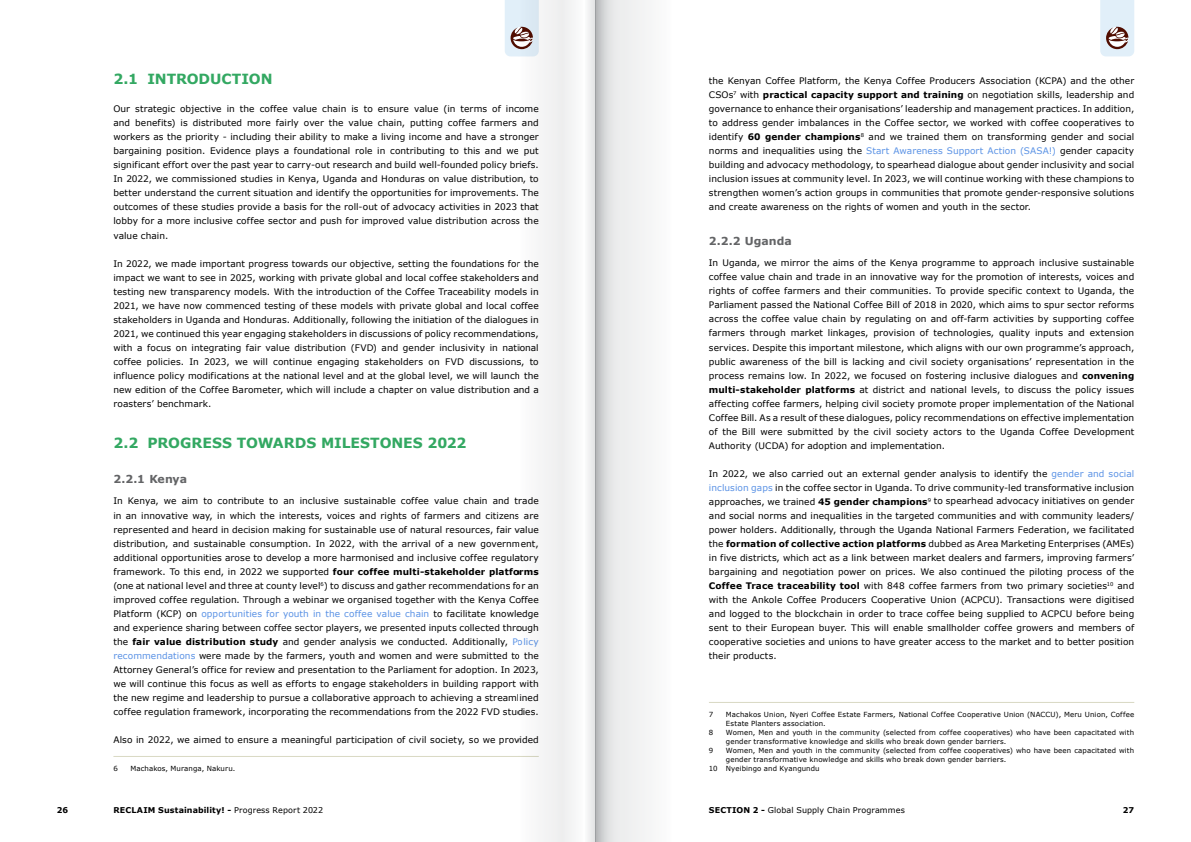
<style>
.page{position:relative;width:1191px;height:842px;background:#fff}
.page>*{position:absolute;margin:0;border:0;box-sizing:border-box;transform-origin:0 0}
.t1{font:700 14px "Verdana";letter-spacing:-.005em;color:#33a862}
.t2{font:700 11px "Verdana";color:#636466}
.t3{font:9px/14px "Verdana";letter-spacing:.01em;color:#000;text-align:justify}
.t4{font:700 8px "Verdana";letter-spacing:.015em;color:#000}
.t5{font:8px "Verdana";letter-spacing:.01em;color:#000}
.t6{font:7px/9px "Verdana";letter-spacing:.02em;color:#000}
.s1{font-weight:700}
.s2{color:#5a92e5}
.s3{font-weight:400}
</style>
<div class="page">
<svg style="left:1100px;top:0;width:34px;height:56px;background:#d3d6dd"></svg>
<svg style="left:505px;top:0;width:14px;height:56px"></svg>
<hr style="left:709px;top:702px;width:425px;height:1px;background:#d9d9c3">
<hr style="left:113px;top:756px;width:426px;height:1px;background:#d9d9c3">
<div style="left:519px;top:0;width:76px;height:842px;background:#f4f5f5"></div>
<svg style="left:595px;top:0;width:52px;height:842px"></svg>
<h1 class="t1" style="left:113px;top:70px;width:161px">2.1 INTRODUCTION</h1>
<p class="t3" style="left:113px;top:102px;width:427px">Our strategic objective in the coffee value chain is to ensure value (in terms of income and benefits) is distributed more fairly over the value chain, putting coffee farmers and workers as the priority - including their ability to make a living income and have a stronger bargaining position. Evidence plays a foundational role in contributing to this and we put significant effort over the past year to carry-out research and build well-founded policy briefs.<br>In 2022, we commissioned studies in Kenya, Uganda and Honduras on value distribution, to better understand the current situation and identify the opportunities for improvements. The outcomes of these studies provide a basis for the roll-out of advocacy activities in 2023 that lobby for a more inclusive coffee sector and push for improved value distribution across the value chain.</p>
<p class="t3" style="left:113px;top:256px;width:427px">In 2022, we made important progress towards our objective, setting the foundations for the impact we want to see in 2025, working with private global and local coffee stakeholders and testing new transparency models. With the introduction of the Coffee Traceability models in 2021, we have now commenced testing of these models with private global and local coffee stakeholders in Uganda and Honduras. Additionally, following the initiation of the dialogues in 2021, we continued this year engaging stakeholders in discussions of policy recommendations, with a focus on integrating fair value distribution (FVD) and gender inclusivity in national coffee policies. In 2023, we will continue engaging stakeholders on FVD discussions, to influence policy modifications at the national level and at the global level, we will launch the new edition of the Coffee Barometer, which will include a chapter on value distribution and a roasters’ benchmark.</p>
<h1 class="t1" style="left:113px;top:434px;width:355px">2.2 PROGRESS TOWARDS MILESTONES 2022</h1>
<p class="t2" style="left:113px;top:472px;width:75px">2.2.1 Kenya</p>
<p class="t3" style="left:113px;top:494px;width:427px">In Kenya, we aim to contribute to an inclusive sustainable coffee value chain and trade in an innovative way, in which the interests, voices and rights of farmers and citizens are represented and heard in decision making for sustainable use of natural resources, fair value distribution, and sustainable consumption. In 2022, with the arrival of a new government, additional opportunities arose to develop a more harmonised and inclusive coffee regulatory framework. To this end, in 2022 we supported <span class="s1">four coffee multi-stakeholder platforms </span>(one at national level and three at county level<sup>6</sup>) to discuss and gather recommendations for an improved coffee regulation. Through a webinar we organised together with the Kenya Coffee Platform (KCP) on <span class="s2">opportunities for youth in the coffee value chain</span> to facilitate knowledge and experience sharing between coffee sector players, we presented inputs collected through the <span class="s1">fair value distribution study</span> and gender analysis we conducted. Additionally, <span class="s2">Policy recommendations</span> were made by the farmers, youth and women and were submitted to the Attorney General’s office for review and presentation to the Parliament for adoption. In 2023, we will continue this focus as well as efforts to engage stakeholders in building rapport with the new regime and leadership to pursue a collaborative approach to achieving a streamlined coffee regulation framework, incorporating the recommendations from the 2022 FVD studies.</p>
<p class="t3" style="left:113px;top:732px;width:427px">Also in 2022, we aimed to ensure a meaningful participation of civil society, so we provided</p>
<p class="t6" style="left:113px;top:764px;width:6px">6</p>
<p class="t6" style="left:130px;top:764px;width:106px">Machakos, Muranga, Nakuru.</p>
<p class="t3" style="left:709px;top:74px;width:427px">the Kenyan Coffee Platform, the Kenya Coffee Producers Association (KCPA) and the other CSOs<sup>7</sup> with <span class="s1">practical capacity support and training</span> on negotiation skills, leadership and governance to enhance their organisations’ leadership and management practices. In addition, to address gender imbalances in the Coffee sector, we worked with coffee cooperatives to identify <span class="s1">60 gender champions</span><sup>8</sup> and we trained them on transforming gender and social norms and inequalities using the <span class="s2">Start Awareness Support Action (SASA!)</span> gender capacity building and advocacy methodology, to spearhead dialogue about gender inclusivity and social inclusion issues at community level. In 2023, we will continue working with these champions to strengthen women’s action groups in communities that promote gender-responsive solutions and create awareness on the rights of women and youth in the sector.</p>
<p class="t2" style="left:709px;top:234px;width:84px">2.2.2 Uganda</p>
<p class="t3" style="left:709px;top:256px;width:427px">In Uganda, we mirror the aims of the Kenya programme to approach inclusive sustainable coffee value chain and trade in an innovative way for the promotion of interests, voices and rights of coffee farmers and their communities. To provide specific context to Uganda, the Parliament passed the National Coffee Bill of 2018 in 2020, which aims to spur sector reforms across the coffee value chain by regulating on and off-farm activities by supporting coffee farmers through market linkages, provision of technologies, quality inputs and extension services. Despite this important milestone, which aligns with our own programme’s approach, public awareness of the bill is lacking and civil society organisations’ representation in the process remains low. In 2022, we focused on fostering inclusive dialogues and <span class="s1">convening multi-stakeholder platforms</span> at district and national levels, to discuss the policy issues affecting coffee farmers, helping civil society promote proper implementation of the National Coffee Bill. As a result of these dialogues, policy recommendations on effective implementation of the Bill were submitted by the civil society actors to the Uganda Coffee Development Authority (UCDA) for adoption and implementation.</p>
<p class="t3" style="left:709px;top:466px;width:427px">In 2022, we also carried out an external gender analysis to identify the <span class="s2">gender and social inclusion gaps</span> in the coffee sector in Uganda. To drive community-led transformative inclusion approaches, we trained <span class="s1">45 gender champions</span><sup>9</sup> to spearhead advocacy initiatives on gender and social norms and inequalities in the targeted communities and with community leaders/ power holders. Additionally, through the Uganda National Farmers Federation, we facilitated the <span class="s1">formation of collective action platforms</span> dubbed as Area Marketing Enterprises (AMEs) in five districts, which act as a link between market dealers and farmers, improving farmers’ bargaining and negotiation power on prices. We also continued the piloting process of the <span class="s1">Coffee Trace traceability tool</span> with 848 coffee farmers from two primary societies<sup>10</sup> and with the Ankole Coffee Producers Cooperative Union (ACPCU). Transactions were digitised and logged to the blockchain in order to trace coffee being supplied to ACPCU before being sent to their European buyer. This will enable smallholder coffee growers and members of cooperative societies and unions to have greater access to the market and to better position their products.</p>
<p class="t6" style="left:709px;top:710px;width:6px">7</p>
<p class="t6" style="left:726px;top:710px;width:410px">Machakos Union, Nyeri Coffee Estate Farmers, National Coffee Cooperative Union (NACCU), Meru Union, Coffee<br>Estate Planters association.</p>
<p class="t6" style="left:709px;top:728px;width:6px">8</p>
<p class="t6" style="left:726px;top:728px;width:410px">Women, Men and youth in the community (selected from coffee cooperatives) who have been capacitated with gender transformative knowledge and skills who break down gender barriers.</p>
<p class="t6" style="left:709px;top:746px;width:6px">9</p>
<p class="t6" style="left:726px;top:746px;width:410px">Women, Men and youth in the community (selected from coffee cooperatives) who have been capacitated with</p>
<p class="t6" style="left:726px;top:755px;width:282px">gender transformative knowledge and skills who break down gender barriers.</p>
<p class="t6" style="left:709px;top:764px;width:112px">10 Nyeibingo and Kyangundu</p>
<p class="t4" style="left:57px;top:804px;width:13px">26</p>
<p class="t4" style="left:113px;top:804px;width:211px">RECLAIM Sustainability! - <span class="s3">Progress Report 2022</span></p>
<p class="t5" style="left:709px;top:804px;width:197px"><span class="s1">SECTION 2 -</span> Global Supply Chain Programmes</p>
<p class="t4" style="left:1123px;top:804px;width:13px">27</p>
</div>
